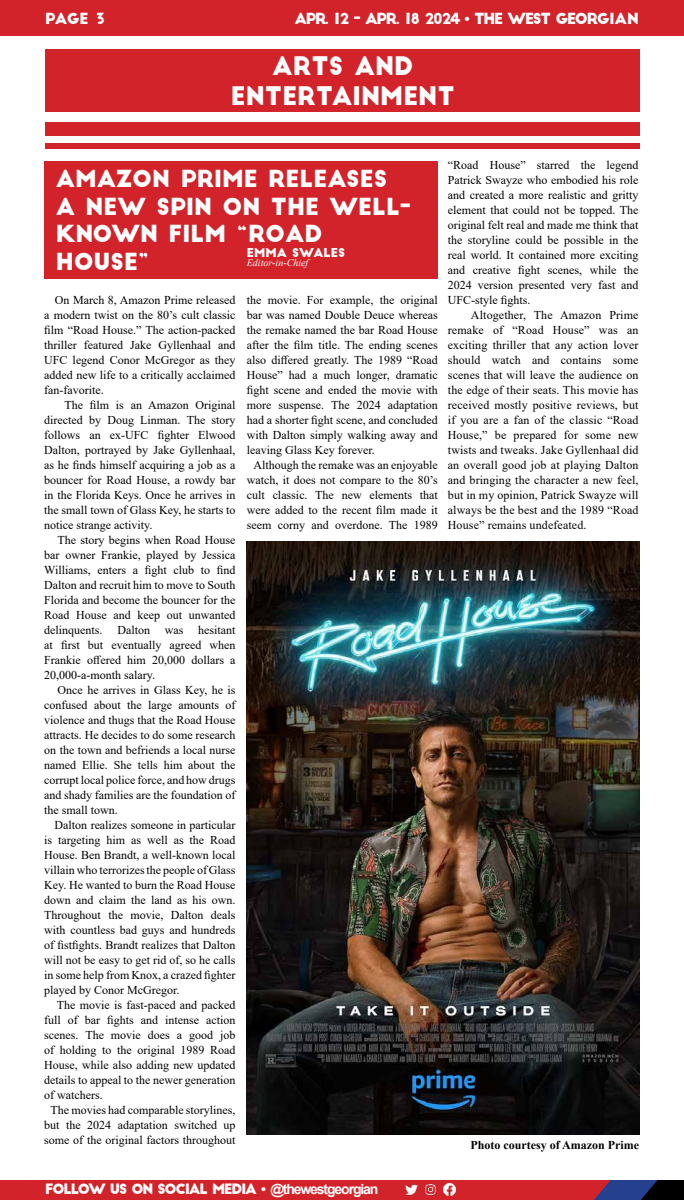
<style>
.page{position:relative;width:684px;height:1200px;background:#fff}
.page>*{position:absolute;margin:0;border:0;box-sizing:border-box;transform-origin:0 0}
.t1{font:25px/30px "Big John";color:#fff;text-align:center}
.t2{font:23px/27.6px "Big John";color:#fff}
.t3{font:15px "Big John";letter-spacing:-.08em;color:#fff}
.t4{font:14px "Big John";letter-spacing:-.08em;color:#fff}
.t5{font:12px/15px "Times New Roman";color:#000;text-align:justify}
.t6{font:700 12px "Times New Roman";color:#000}
.t7{font:12px "Big John";color:#fff}
.t8{font:italic 10px "Times New Roman";color:#fff}
.s1{font-family:"Arial";font-weight:700}
</style>
<div class="page">
<div style="left:0;top:0;width:684px;height:35px;background:#d2232a"></div>
<div style="left:0;top:1167px;width:684px;height:33px;background:#d2232a"></div>
<svg style="left:594px;top:1179px;width:90px;height:21px;background:#302e56"></svg>
<div style="left:0;top:1155px;width:684px;height:24px;background:#fff"></div>
<svg style="left:405px;top:1184px;width:12px;height:12px"></svg>
<svg style="left:425px;top:1184px;width:11px;height:11px"></svg>
<svg style="left:444px;top:1184px;width:12px;height:12px"></svg>
<div style="left:44px;top:161px;width:394px;height:117px;background:#d2232a"></div>
<img style="left:246px;top:541px;width:393px;height:594px">
<div style="left:45px;top:49px;width:594px;height:63px;background:#d2232a"></div>
<div style="left:45px;top:123px;width:594px;height:13px;background:#d2232a"></div>
<div style="left:45px;top:143px;width:594px;height:6px;background:#d2232a"></div>
<p class="t3" style="left:45px;top:12px;width:62px">PAGE 3</p>
<p class="t3" style="left:294px;top:12px;width:346px">APR. 12 - APR. 18 2024 <span class="s1">•</span> THE WEST GEORGIAN</p>
<h1 class="t1" style="left:231px;top:51px;width:226px">ARTS AND<br>ENTERTAINMENT</h1>
<h2 class="t2" style="left:56px;top:166px;width:356px">AMAZON PRIME RELEASES<br>A NEW SPIN ON THE WELL-<br>KNOWN FILM “ROAD<br>HOUSE”</h2>
<p class="t7" style="left:247px;top:247px;width:100px">EMMA SWALES</p>
<p class="t8" style="left:247px;top:256px;width:63px">Editor-in-Chief</p>
<p class="t5" style="left:44px;top:292px;width:193px;text-indent:11px">On March 8, Amazon Prime released a modern twist on the 80’s cult classic film “Road House.” The action-packed thriller featured Jake Gyllenhaal and UFC legend Conor McGregor as they added new life to a critically acclaimed fan-favorite.</p>
<p class="t5" style="left:44px;top:397px;width:193px;text-indent:20px">The film is an Amazon Original directed by Doug Linman. The story follows an ex-UFC fighter Elwood Dalton, portrayed by Jake Gyllenhaal, as he finds himself acquiring a job as a bouncer for Road House, a rowdy bar in the Florida Keys. Once he arrives in the small town of Glass Key, he starts to notice strange activity.</p>
<p class="t5" style="left:44px;top:532px;width:193px;text-indent:13px">The story begins when Road House bar owner Frankie, played by Jessica Williams, enters a fight club to find Dalton and recruit him to move to South Florida and become the bouncer for the Road House and keep out unwanted delinquents. Dalton was hesitant at first but eventually agreed when Frankie offered him 20,000 dollars a 20,000-a-month salary.</p>
<p class="t5" style="left:44px;top:682px;width:193px;text-indent:13px">Once he arrives in Glass Key, he is confused about the large amounts of violence and thugs that the Road House attracts. He decides to do some research on the town and befriends a local nurse named Ellie. She tells him about the corrupt local police force, and how drugs and shady families are the foundation of the small town.</p>
<p class="t5" style="left:44px;top:817px;width:193px;text-indent:10px">Dalton realizes someone in particular is targeting him as well as the Road House. Ben Brandt, a well-known local villain who terrorizes the people of Glass Key. He wanted to burn the Road House down and claim the land as his own.<br>Throughout the movie, Dalton deals with countless bad guys and hundreds of fistfights. Brandt realizes that Dalton will not be easy to get rid of, so he calls in some help from Knox, a crazed fighter played by Conor McGregor.</p>
<p class="t5" style="left:57px;top:997px;width:180px">The movie is fast-paced and packed</p>
<p class="t5" style="left:44px;top:1012px;width:193px">full of bar fights and intense action</p>
<p class="t5" style="left:44px;top:1027px;width:193px">scenes. The movie does a good job</p>
<p class="t5" style="left:44px;top:1042px;width:193px">of holding to the original 1989 Road</p>
<p class="t5" style="left:44px;top:1057px;width:193px">House, while also adding new updated</p>
<p class="t5" style="left:44px;top:1072px;width:193px">details to appeal to the newer generation</p>
<p class="t5" style="left:44px;top:1087px;width:60px">of watchers.</p>
<p class="t5" style="left:51px;top:1102px;width:187px">The movies had comparable storylines,</p>
<p class="t5" style="left:44px;top:1117px;width:193px">but the 2024 adaptation switched up</p>
<p class="t5" style="left:44px;top:1132px;width:193px">some of the original factors throughout</p>
<p class="t5" style="left:247px;top:292px;width:193px">the movie. For example, the original</p>
<p class="t5" style="left:247px;top:307px;width:192px">bar was named Double Deuce whereas</p>
<p class="t5" style="left:247px;top:322px;width:192px">the remake named the bar Road House</p>
<p class="t5" style="left:247px;top:337px;width:193px">after the film title. The ending scenes</p>
<p class="t5" style="left:247px;top:352px;width:193px">also differed greatly. The 1989 “Road</p>
<p class="t5" style="left:247px;top:367px;width:193px">House” had a much longer, dramatic</p>
<p class="t5" style="left:247px;top:382px;width:193px">fight scene and ended the movie with</p>
<p class="t5" style="left:247px;top:397px;width:193px">more suspense. The 2024 adaptation</p>
<p class="t5" style="left:247px;top:412px;width:193px">had a shorter fight scene, and concluded</p>
<p class="t5" style="left:247px;top:427px;width:193px">with Dalton simply walking away and</p>
<p class="t5" style="left:247px;top:442px;width:129px">leaving Glass Key forever.</p>
<p class="t5" style="left:254px;top:457px;width:186px">Although the remake was an enjoyable</p>
<p class="t5" style="left:247px;top:472px;width:193px">watch, it does not compare to the 80’s</p>
<p class="t5" style="left:247px;top:487px;width:193px">cult classic. The new elements that</p>
<p class="t5" style="left:247px;top:502px;width:193px">were added to the recent film made it</p>
<p class="t5" style="left:247px;top:517px;width:193px">seem corny and overdone. The 1989</p>
<p class="t5" style="left:448px;top:158px;width:192px">“Road House” starred the legend Patrick Swayze who embodied his role and created a more realistic and gritty element that could not be topped. The original felt real and made me think that the storyline could be possible in the real world. It contained more exciting and creative fight scenes, while the 2024 version presented very fast and UFC-style fights.</p>
<p class="t5" style="left:448px;top:308px;width:192px;text-indent:23px">Altogether, The Amazon Prime remake of “Road House” was an exciting thriller that any action lover should watch and contains some scenes that will leave the audience on the edge of their seats. This movie has received mostly positive reviews, but if you are a fan of the classic “Road House,” be prepared for some new twists and tweaks. Jake Gyllenhaal did an overall good job at playing Dalton and bringing the character a new feel, but in my opinion, Patrick Swayze will always be the best and the 1989 “Road House” remains undefeated.</p>
<p class="t6" style="left:470px;top:1137px;width:170px">Photo courtesy of Amazon Prime</p>
<p class="t4" style="left:45px;top:1183px;width:335px">FOLLOW US ON SOCIAL MEDIA <span class="s1">• @thewestgeorgian</span></p>
</div>
